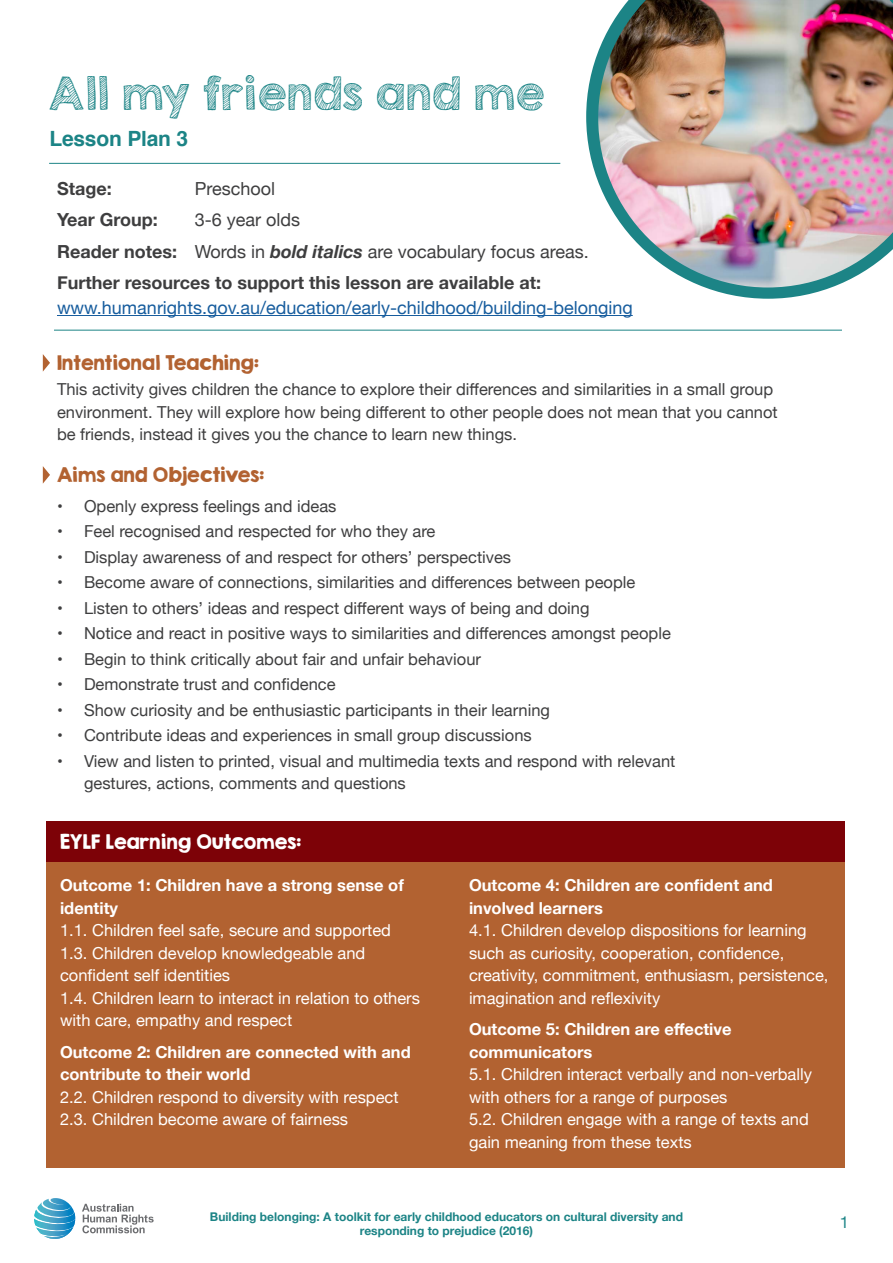
<style>
.page{position:relative;width:893px;height:1263px;background:#fff}
.page>*{position:absolute;margin:0;border:0;box-sizing:border-box;transform-origin:0 0}
.t1{font:40.5px "KG Second Chances Sketch";letter-spacing:.025em;color:#1c8486}
.t2{font:700 21px "Helvetica";letter-spacing:-.01em;color:#1c8486}
.t3{font:700 18px "Helvetica Neue";color:#3e3e3f}
.t4{font:18px "Helvetica Neue";color:#175d9e}
.t5{font:18px "Helvetica Neue";color:#3e3e3f}
.t6{font:18px "KG Second Chances Solid";letter-spacing:.005em;color:#b26231}
.t7{font:18px "KG Second Chances Solid";letter-spacing:.005em;color:#fff}
.t8{font:16.5px/22.5px "Helvetica Neue";color:#3e3e3f}
.t9{font:16.5px/22.5px "Helvetica Neue";color:#fff}
.t10{font:700 16.5px/22.5px "Helvetica Neue";color:#fff}
.t11{font:16.5px "Helvetica Neue";color:#1c8486}
.t12{font:700 12px/14.4px "Helvetica Neue";color:#1c8486;text-align:center}
.s1{font-weight:700;font-style:italic}
</style>
<div class="page">
<svg style="left:34px;top:1198px;width:41px;height:41px"></svg>
<svg style="left:82px;top:1204px;width:72px;height:29px"></svg>
<svg style="left:586px;top:52px;width:246px;height:247px"></svg>
<div style="left:46px;top:821px;width:799px;height:40px;background:#7d0207"></div>
<div style="left:46px;top:861px;width:799px;height:306px;background:#b26231"></div>
<hr style="left:54px;top:330px;width:788px;height:1px;background:#1c8486">
<svg style="left:43px;top:354px;width:7px;height:18px"></svg>
<svg style="left:43px;top:466px;width:7px;height:18px"></svg>
<img style="left:598px;top:0;width:295px;height:287px">
<hr style="left:49px;top:163px;width:511px;height:1px;background:#1c8486">
<hr style="left:57px;top:315px;width:576px;height:1px;background:#175d9e">
<p class="t1" style="left:49px;top:68px;width:497px">All my friends and me</p>
<p class="t2" style="left:49px;top:121px;width:140px">Lesson Plan 3</p>
<p class="t3" style="left:57px;top:175px;width:56px">Stage:</p>
<p class="t3" style="left:57px;top:206px;width:102px">Year Group:</p>
<p class="t3" style="left:57px;top:237px;width:122px">Reader notes:</p>
<p class="t5" style="left:195px;top:175px;width:82px">Preschool</p>
<p class="t5" style="left:195px;top:207px;width:107px">3-6 year olds</p>
<p class="t5" style="left:195px;top:238px;width:396px">Words in <span class="s1">bold italics</span> are vocabulary focus areas.</p>
<p class="t3" style="left:57px;top:268px;width:486px">Further resources to support this lesson are available at:</p>
<p class="t4" style="left:57px;top:294px;width:577px">www.humanrights.gov.au/education/early-childhood/building-belonging</p>
<p class="t6" style="left:57px;top:351px;width:203px">Intentional Teaching:</p>
<p class="t8" style="left:57px;top:379px;width:722px">This activity gives children the chance to explore their differences and similarities in a small group environment. They will explore how being different to other people does not mean that you cannot be friends, instead it gives you the chance to learn new things.</p>
<p class="t6" style="left:57px;top:463px;width:209px">Aims and Objectives:</p>
<p class="t8" style="left:57px;top:495px;width:281px">• Openly express feelings and ideas</p>
<p class="t8" style="left:57px;top:521px;width:380px">• Feel recognised and respected for who they are</p>
<p class="t8" style="left:57px;top:546px;width:456px">• Display awareness of and respect for others’ perspectives</p>
<p class="t8" style="left:57px;top:572px;width:580px">• Become aware of connections, similarities and differences between people</p>
<p class="t8" style="left:57px;top:597px;width:534px">• Listen to others’ ideas and respect different ways of being and doing</p>
<p class="t8" style="left:57px;top:623px;width:615px">• Notice and react in positive ways to similarities and differences amongst people</p>
<p class="t8" style="left:57px;top:648px;width:425px">• Begin to think critically about fair and unfair behaviour</p>
<p class="t8" style="left:57px;top:674px;width:280px">• Demonstrate trust and confidence</p>
<p class="t8" style="left:57px;top:699px;width:495px">• Show curiosity and be enthusiastic participants in their learning</p>
<p class="t8" style="left:57px;top:725px;width:476px">• Contribute ideas and experiences in small group discussions</p>
<p class="t8" style="left:84px;top:750px;width:593px;text-indent:-27px">• View and listen to printed, visual and multimedia texts and respond with relevant gestures, actions, comments and questions</p>
<p class="t7" style="left:60px;top:830px;width:243px">EYLF Learning Outcomes:</p>
<p class="t10" style="left:60px;top:874px;width:345px">Outcome 1: Children have a strong sense of identity</p>
<p class="t9" style="left:60px;top:920px;width:333px">1.1. Children feel safe, secure and supported</p>
<p class="t9" style="left:60px;top:942px;width:307px">1.3. Children develop knowledgeable and confident self identities</p>
<p class="t9" style="left:60px;top:987px;width:362px">1.4. Children learn to interact in relation to others with care, empathy and respect</p>
<p class="t10" style="left:60px;top:1041px;width:352px">Outcome 2: Children are connected with and contribute to their world</p>
<p class="t9" style="left:60px;top:1086px;width:340px">2.2. Children respond to diversity with respect</p>
<p class="t9" style="left:60px;top:1109px;width:290px">2.3. Children become aware of fairness</p>
<p class="t10" style="left:469px;top:874px;width:306px">Outcome 4: Children are confident and involved learners</p>
<p class="t9" style="left:469px;top:920px;width:361px">4.1. Children develop dispositions for learning such as curiosity, cooperation, confidence, creativity, commitment, enthusiasm, persistence, imagination and reflexivity</p>
<p class="t10" style="left:469px;top:1018px;width:264px">Outcome 5: Children are effective communicators</p>
<p class="t9" style="left:469px;top:1064px;width:344px">5.1. Children interact verbally and non-verbally with others for a range of purposes</p>
<p class="t9" style="left:469px;top:1109px;width:341px">5.2. Children engage with a range of texts and gain meaning from these texts</p>
<p class="t12" style="left:210px;top:1209px;width:474px">Building belonging: A toolkit for early childhood educators on cultural diversity and responding to prejudice (2016)</p>
<p class="t11" style="left:840px;top:1210px;width:11px">1</p>
</div>
